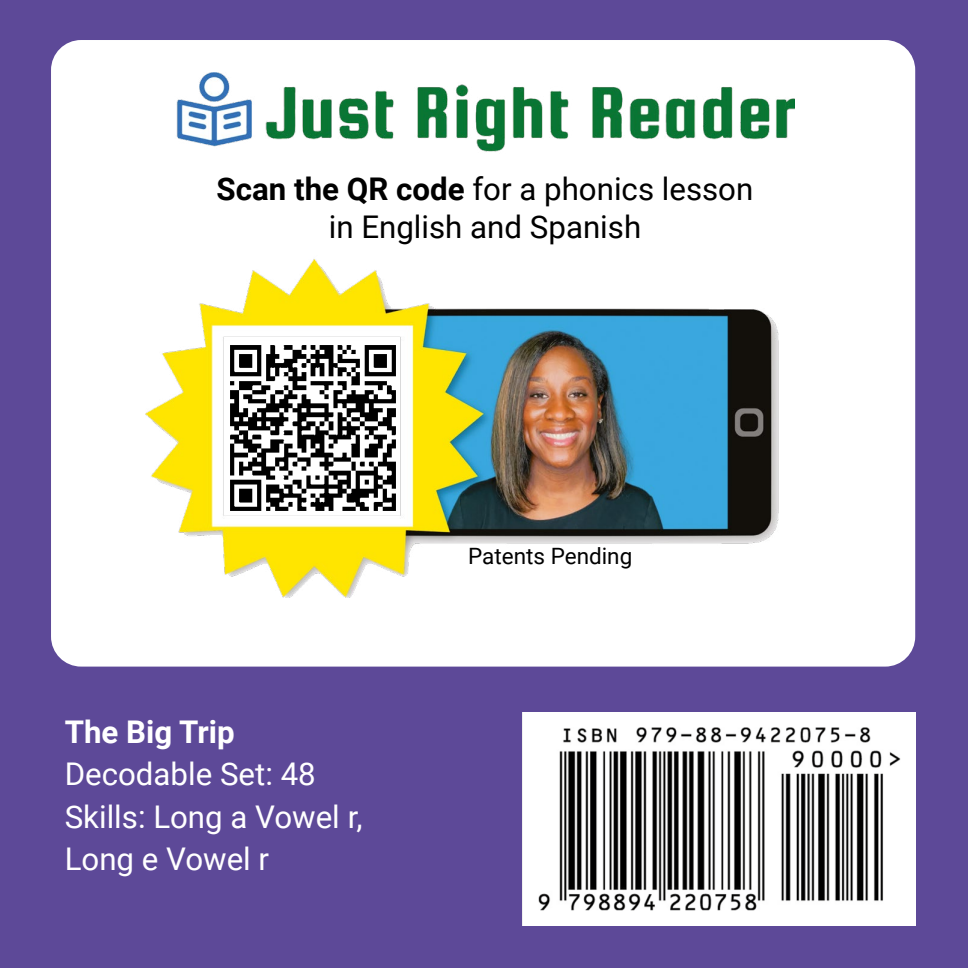
<style>
.page{position:relative;width:968px;height:968px;background:#5d4998}
.page>*{position:absolute;margin:0;border:0;box-sizing:border-box;transform-origin:0 0}
.t1{font:31.25px/37.5px "Roboto";color:#000;text-align:center}
.t2{font:31.25px/42.5px "Roboto";color:#fff}
.t3{font:700 31.25px "Roboto";color:#fff}
.t4{font:22.5px "Roboto";color:#000}
.s1{font-weight:700}
</style>
<div class="page">
<div style="left:51px;top:40px;width:864px;height:626px;background:#fff;border-radius:30px"></div>
<img style="left:145px;top:72px;width:649px;height:526px">
<img style="left:522px;top:712px;width:393px;height:213px">
<p class="t1" style="left:216px;top:169px;width:538px"><span class="s1">Scan the QR code</span> for a phonics lesson in English and Spanish</p>
<p class="t3" style="left:65px;top:709px;width:172px">The Big Trip</p>
<p class="t2" style="left:65px;top:751px;width:299px">Decodable Set: 48<br>Skills: Long a Vowel r,<br>Long e Vowel r</p>
<p class="t4" style="left:468px;top:540px;width:166px">Patents Pending</p>
</div>
